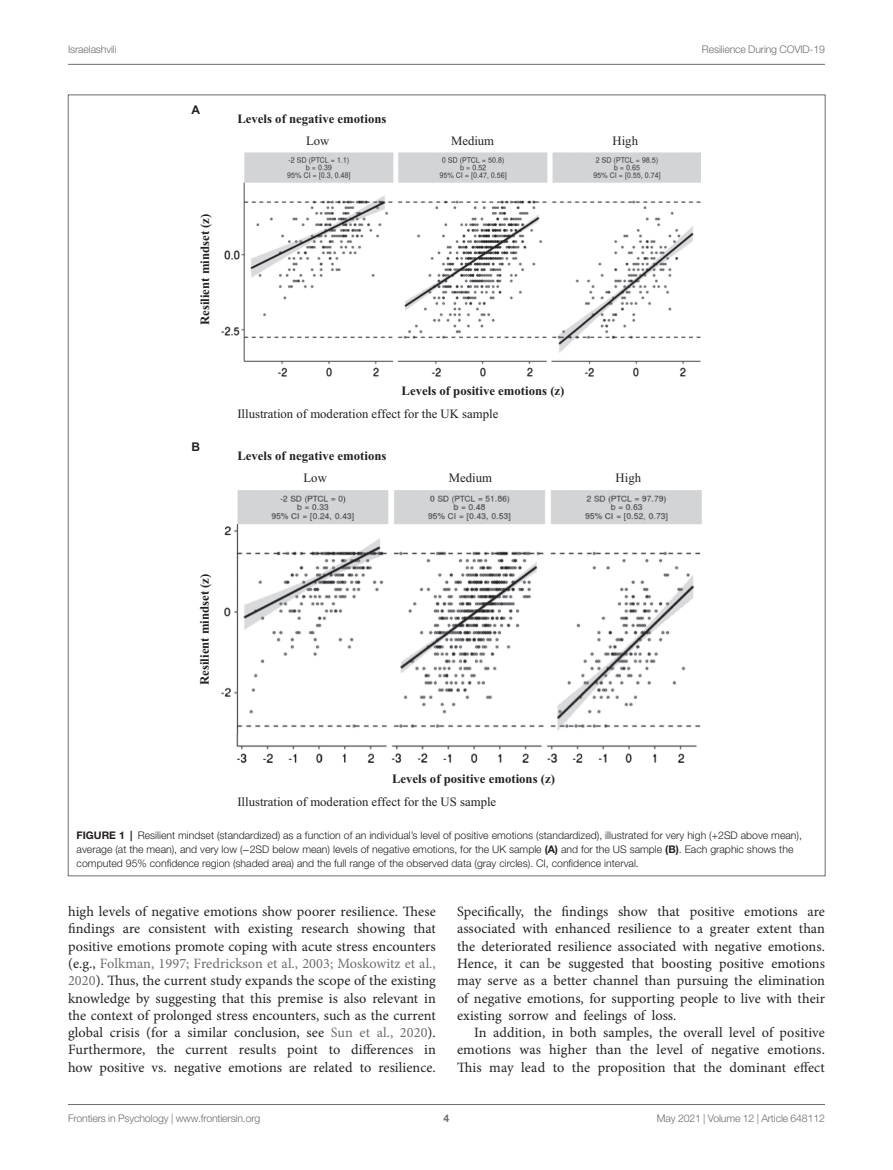
<style>
.page{position:relative;width:893px;height:1170px;background:#fff}
.page>*{position:absolute;margin:0;border:0;box-sizing:border-box;transform-origin:0 0}
.TEXT_FLUSH{font:14.25px/17.2px "Minion Pro";letter-spacing:.005em;color:#231f20;text-align:justify}
.TEXT{font:14.25px/17.2px "Minion Pro";letter-spacing:.005em;color:#231f20;text-align:justify}
.t1{font:12.75px/22.6px "Times New Roman";color:#231f20}
.t2{font:700 12.75px "Times New Roman";color:#231f20}
.t3{font:700 12px "Arial";color:#231f20}
.FIG_LEG{font:300 10.5px/14.2px "Helvetica Neue LT Std";color:#231f20}
.t4{font:300 10.5px "Helvetica Neue LT Std";letter-spacing:-.015em;color:#6c6d70}
.t5{font:700 10.5px "Helvetica Neue LT Std";color:#6c6d70}
.s1{font-weight:700}
.s2{font-family:"STIX General";font-weight:400}
.s3{color:#6c6d70}
</style>
<div class="page">
<hr style="left:68px;top:64px;width:757px;height:1px;background:#6c6d70">
<hr style="left:68px;top:1104px;width:757px;height:1px;background:#6c6d70">
<img style="left:221px;top:152px;width:480px;height:224px">
<img style="left:221px;top:490px;width:481px;height:272px">
<p class="t4" style="left:68px;top:42px;width:50px">Israelashvili</p>
<p class="t4" style="left:702px;top:42px;width:124px">Resilience During COVID-19</p>
<p class="t3" style="left:192px;top:101px;width:10px">A</p>
<p class="t2" style="left:237px;top:109px;width:151px">Levels of negative emotions</p>
<p class="t1" style="left:306px;top:130px;width:25px">Low</p>
<p class="t1" style="left:451px;top:130px;width:45px">Medium</p>
<p class="t1" style="left:612px;top:130px;width:27px">High</p>
<p class="t2" style="left:196px;top:325px;width:113px;rotate:-90deg">Resilient mindset (z)</p>
<p class="t3" style="left:192px;top:438px;width:10px">B</p>
<p class="t1" style="left:237px;top:381px;width:329px;text-indent:164px"><span class="s1">Levels of positive emotions (z)<br></span>Illustration of moderation effect for the UK sample</p>
<p class="t2" style="left:237px;top:446px;width:151px">Levels of negative emotions</p>
<p class="t1" style="left:303px;top:467px;width:25px">Low</p>
<p class="t1" style="left:449px;top:467px;width:45px">Medium</p>
<p class="t1" style="left:616px;top:467px;width:27px">High</p>
<p class="t2" style="left:195px;top:685px;width:113px;rotate:-90deg">Resilient mindset (z)</p>
<p class="t1" style="left:237px;top:767px;width:319px;line-height:23.1px;text-indent:155px"><span class="s1">Levels of positive emotions (z)<br></span>Illustration of moderation effect for the US sample</p>
<p class="FIG_LEG" style="left:77px;top:827px;width:727px"><span class="s1">FIGURE 1 |</span> Resilient mindset (standardized) as a function of an individual’s level of positive emotions (standardized), illustrated for very high (+2SD above mean), average (at the mean), and very low (<span class="s2">−</span>2SD below mean) levels of negative emotions, for the UK sample <span class="s1">(A)</span> and for the US sample <span class="s1">(B)</span>. Each graphic shows the computed 95% confidence region (shaded area) and the full range of the observed data (gray circles). CI, confidence interval.</p>
<p class="TEXT_FLUSH" style="left:68px;top:903px;width:369px">high levels of negative emotions show poorer resilience. These findings are consistent with existing research showing that positive emotions promote coping with acute stress encounters (e.g., <span class="s3">Folkman, 1997; Fredrickson et al., 2003; Moskowitz et al., 2020</span>). Thus, the current study expands the scope of the existing knowledge by suggesting that this premise is also relevant in the context of prolonged stress encounters, such as the current global crisis (for a similar conclusion, see <span class="s3">Sun et al., 2020</span>).<br>Furthermore, the current results point to differences in how positive vs. negative emotions are related to resilience.</p>
<p class="TEXT_FLUSH" style="left:457px;top:903px;width:369px">Specifically, the findings show that positive emotions are associated with enhanced resilience to a greater extent than the deteriorated resilience associated with negative emotions.<br>Hence, it can be suggested that boosting positive emotions may serve as a better channel than pursuing the elimination of negative emotions, for supporting people to live with their existing sorrow and feelings of loss.</p>
<p class="TEXT" style="left:457px;top:1023px;width:369px;text-indent:17px">In addition, in both samples, the overall level of positive emotions was higher than the level of negative emotions.<br>This may lead to the proposition that the dominant effect</p>
<p class="t4" style="left:68px;top:1111px;width:194px">Frontiers in Psychology | www.frontiersin.org</p>
<p class="t5" style="left:444px;top:1111px;width:7px">4</p>
<p class="t4" style="left:657px;top:1111px;width:169px">May 2021 | Volume 12 | Article 648112</p>
</div>
